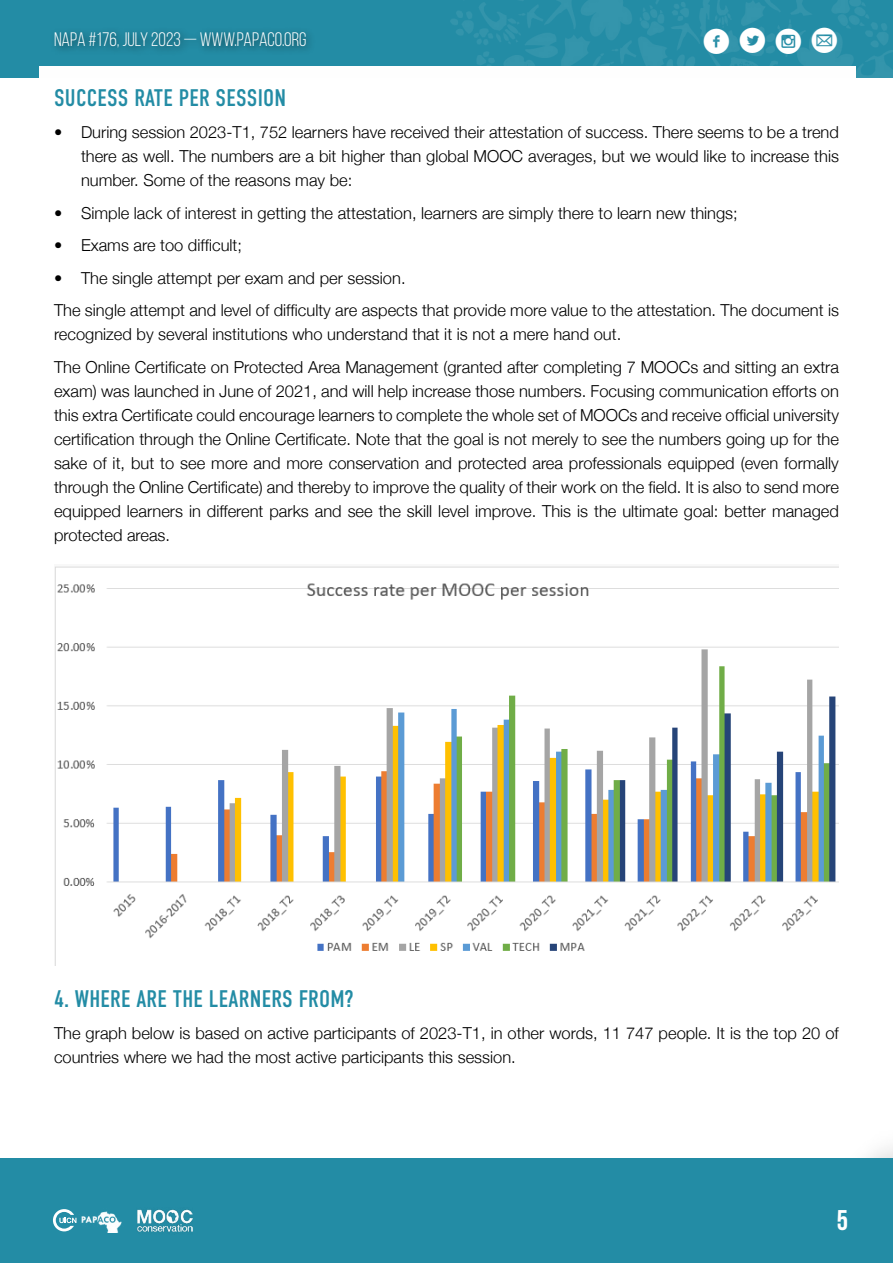
<style>
.page{position:relative;width:893px;height:1263px;background:#fff}
.page>*{position:absolute;margin:0;border:0;box-sizing:border-box;transform-origin:0 0}
.t1{font:36px "Socialico";color:#fff}
.t2{font:700 28.5px "Bebas Neue";color:#fff}
.t3{font:24px "DIN Condensed";letter-spacing:.01em;color:#238ca5}
.t4{font:19.5px "Bebas Neue";color:#fff}
.t5{font:300 16.5px/24px "Helvetica Neue";color:#000}
.s1{font-family:"Socialico Plus Plus"}
</style>
<div class="page">
<div style="left:0;top:0;width:893px;height:77px;background:#238ca5"></div>
<div style="left:49px;top:26px;width:267px;height:30px;background:#000;opacity:.63"></div>
<svg style="left:870px;top:1154px;width:23px;height:4px"></svg>
<div style="left:39px;top:66px;width:817px;height:1005px;background:#fff"></div>
<img style="left:450px;top:0;width:443px;height:78px">
<div style="left:0;top:1158px;width:893px;height:105px;background:#238ca5"></div>
<img style="left:81px;top:1211px;width:41px;height:21px">
<svg style="left:53px;top:1209px;width:23px;height:22px"></svg>
<img style="left:137px;top:1209px;width:55px;height:23px">
<img style="left:54px;top:566px;width:785px;height:399px">
<p class="t4" style="left:54px;top:29px;width:254px">NAPA #176, JULY 2023 — WWW.PAPACO.ORG</p>
<h1 class="t1" style="left:702px;top:20px;width:138px">fl<span class="s1">im</span></h1>
<h3 class="t3" style="left:54px;top:84px;width:234px">SUCCESS RATE PER SESSION</h3>
<p class="t5" style="left:81px;top:119px;width:759px;text-align:justify;text-indent:-27px">• During session 2023-T1, 752 learners have received their attestation of success. There seems to be a trend there as well. The numbers are a bit higher than global MOOC averages, but we would like to increase this number. Some of the reasons may be:</p>
<p class="t5" style="left:54px;top:200px;width:685px">• Simple lack of interest in getting the attestation, learners are simply there to learn new things;</p>
<p class="t5" style="left:54px;top:232px;width:190px">• Exams are too difficult;</p>
<p class="t5" style="left:54px;top:260px;width:786px;line-height:32.5px">• The single attempt per exam and per session.<br>The single attempt and level of difficulty are aspects that provide more value to the attestation. The document is</p>
<p class="t5" style="left:54px;top:317px;width:786px;line-height:32.5px">recognized by several institutions who understand that it is not a mere hand out.<br>The Online Certificate on Protected Area Management (granted after completing 7 MOOCs and sitting an extra</p>
<p class="t5" style="left:54px;top:378px;width:786px;text-align:justify">exam) was launched in June of 2021, and will help increase those numbers. Focusing communication efforts on this extra Certificate could encourage learners to complete the whole set of MOOCs and receive official university certification through the Online Certificate. Note that the goal is not merely to see the numbers going up for the sake of it, but to see more and more conservation and protected area professionals equipped (even formally through the Online Certificate) and thereby to improve the quality of their work on the field. It is also to send more equipped learners in different parks and see the skill level improve. This is the ultimate goal: better managed protected areas.</p>
<h3 class="t3" style="left:54px;top:985px;width:301px">4. WHERE ARE THE LEARNERS FROM?</h3>
<p class="t5" style="left:54px;top:1020px;width:786px">The graph below is based on active participants of 2023-T1, in other words, 11 747 people. It is the top 20 of countries where we had the most active participants this session.</p>
<h2 class="t2" style="left:837px;top:1205px;width:13px">5</h2>
</div>
